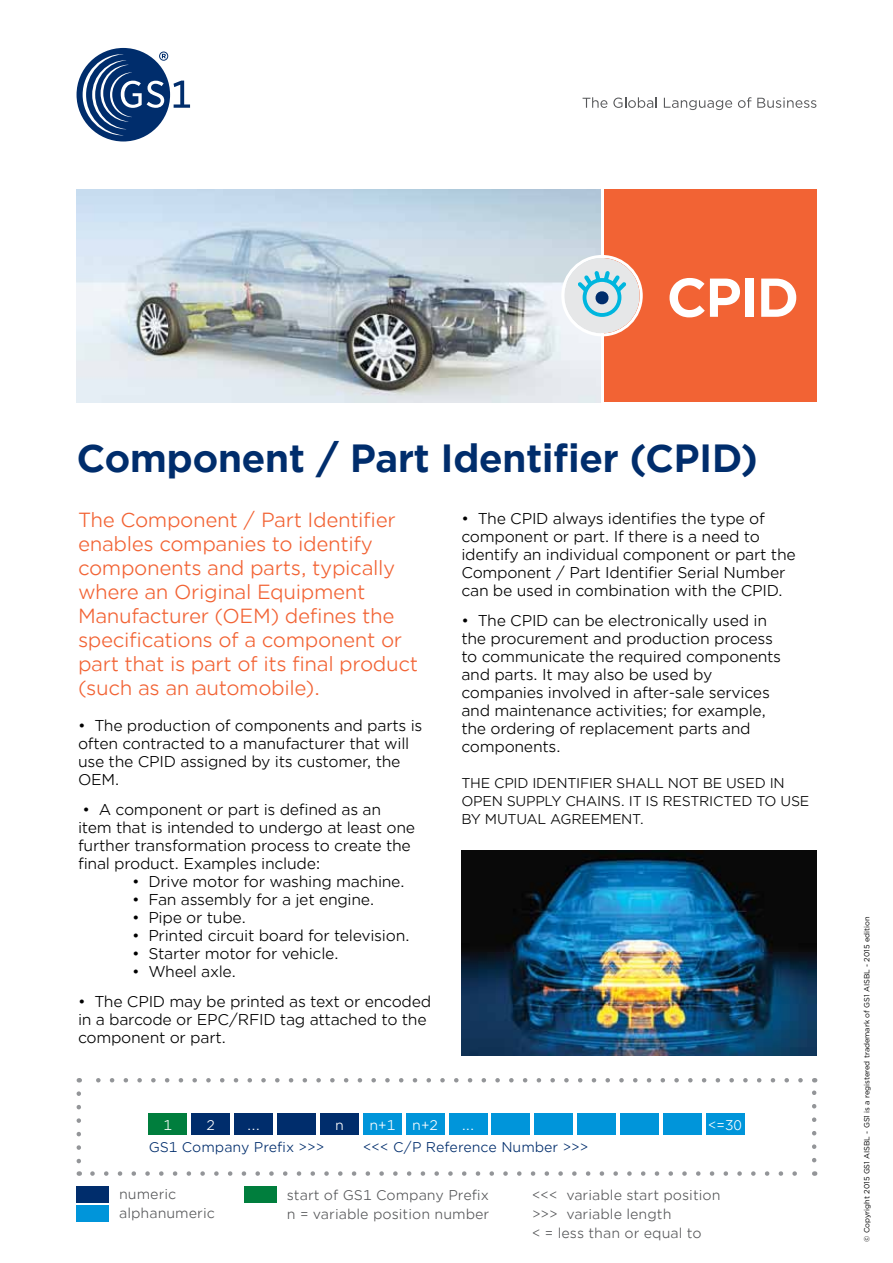
<style>
.page{position:relative;width:893px;height:1263px;background:#fff}
.page>*{position:absolute;margin:0;border:0;box-sizing:border-box;transform-origin:0 0}
.t1{font:700 52.5px "Gotham Office";color:#fff}
.t2{font:700 37.5px "Gotham Office";letter-spacing:-.02em;color:#002d6c}
.t3{font:19.5px/24px "Gotham Office";letter-spacing:-.02em;color:#f26334}
.t4{font:15px/18px "Gotham Office";letter-spacing:-.02em;color:#000}
.t5{font:13.5px/18.9px "Gotham Office";color:#58595b}
.t6{font:13.5px "Gotham Office";letter-spacing:-.02em;color:#000}
.t7{font:13.5px "Gotham Office";color:#002d6c}
.t8{font:13.5px "Gotham Office";color:#fff}
.t9{font:7.5px "Gotham";color:#000}
</style>
<div class="page">
<svg style="left:583px;top:97px;width:24px;height:11px"></svg>
<svg style="left:613px;top:97px;width:44px;height:11px"></svg>
<svg style="left:664px;top:98px;width:68px;height:12px"></svg>
<svg style="left:738px;top:97px;width:13px;height:11px"></svg>
<svg style="left:757px;top:98px;width:59px;height:10px"></svg>
<div style="left:77px;top:48px;width:93px;height:93px;background:#002d6c;border-radius:50%"></div>
<svg style="left:174px;top:81px;width:16px;height:27px"></svg>
<svg style="left:83px;top:52px;width:85px;height:83px"></svg>
<img style="left:77px;top:189px;width:523px;height:213px">
<div style="left:604px;top:189px;width:212px;height:213px;background:#f26334"></div>
<div style="left:564px;top:258px;width:76px;height:75px;background:#e6e7e8;border-radius:50%"></div>
<svg style="left:578px;top:271px;width:48px;height:46px"></svg>
<div style="left:561px;top:255px;width:82px;height:81px;border:3px solid #fff;border-radius:50%"></div>
<div style="left:244px;top:1186px;width:33px;height:17px;background:#007e3d"></div>
<div style="left:77px;top:1186px;width:32px;height:17px;background:#002d6c"></div>
<div style="left:77px;top:1205px;width:32px;height:17px;background:#0095da"></div>
<svg style="left:92px;top:1171px;width:705px;height:5px"></svg>
<svg style="left:96px;top:1078px;width:705px;height:4px"></svg>
<svg style="left:77px;top:1093px;width:4px;height:83px"></svg>
<svg style="left:812px;top:1078px;width:4px;height:82px"></svg>
<div style="left:363px;top:1114px;width:38px;height:21px;background:#0095da"></div>
<div style="left:234px;top:1114px;width:39px;height:21px;background:#002d6c"></div>
<div style="left:492px;top:1114px;width:38px;height:21px;background:#0095da"></div>
<div style="left:192px;top:1114px;width:38px;height:21px;background:#002d6c"></div>
<div style="left:449px;top:1114px;width:38px;height:21px;background:#0095da"></div>
<div style="left:320px;top:1114px;width:39px;height:21px;background:#002d6c"></div>
<div style="left:578px;top:1114px;width:38px;height:21px;background:#0095da"></div>
<div style="left:620px;top:1114px;width:39px;height:21px;background:#0095da"></div>
<div style="left:663px;top:1114px;width:38px;height:21px;background:#0095da"></div>
<div style="left:706px;top:1114px;width:38px;height:21px;background:#0095da"></div>
<div style="left:149px;top:1114px;width:38px;height:21px;background:#007e3d"></div>
<div style="left:406px;top:1114px;width:38px;height:21px;background:#0095da"></div>
<div style="left:277px;top:1114px;width:39px;height:21px;background:#002d6c"></div>
<div style="left:535px;top:1114px;width:38px;height:21px;background:#0095da"></div>
<img style="left:461px;top:850px;width:355px;height:206px">
<h1 class="t1" style="left:666px;top:261px;width:135px">CPID</h1>
<h2 class="t2" style="left:77px;top:432px;width:683px">Component / Part Identifier (CPID)</h2>
<p class="t3" style="left:78px;top:508px;width:342px">The Component / Part Identifier enables companies to identify components and parts, typically where an Original Equipment<br>Manufacturer (OEM) defines the specifications of a component or part that is part of its final product (such as an automobile).</p>
<p class="t4" style="left:78px;top:716px;width:346px">• The production of components and parts is often contracted to a manufacturer that will use the CPID assigned by its customer, the OEM.</p>
<p class="t4" style="left:78px;top:800px;width:339px;text-indent:5px">• A component or part is defined as an item that is intended to undergo at least one further transformation process to create the final product. Examples include:</p>
<p class="t4" style="left:132px;top:872px;width:274px">• Drive motor for washing machine.</p>
<p class="t4" style="left:132px;top:890px;width:244px">• Fan assembly for a jet engine.</p>
<p class="t4" style="left:132px;top:908px;width:116px">• Pipe or tube.</p>
<p class="t4" style="left:132px;top:926px;width:279px">• Printed circuit board for television.</p>
<p class="t4" style="left:132px;top:944px;width:208px">• Starter motor for vehicle.</p>
<p class="t4" style="left:132px;top:962px;width:106px">• Wheel axle.</p>
<p class="t4" style="left:78px;top:992px;width:355px">• The CPID may be printed as text or encoded in a barcode or EPC/RFID tag attached to the component or part.</p>
<p class="t4" style="left:461px;top:509px;width:336px">• The CPID always identifies the type of component or part. If there is a need to identify an individual component or part the Component / Part Identifier Serial Number can be used in combination with the CPID.</p>
<p class="t4" style="left:461px;top:611px;width:321px">• The CPID can be electronically used in the procurement and production process to communicate the required components and parts. It may also be used by companies involved in after-sale services and maintenance activities; for example, the ordering of replacement parts and components.</p>
<p class="t6" style="left:461px;top:774px;width:80px">The CPID identifier</p>
<p class="t6" style="left:616px;top:774px;width:11px">shall</p>
<p class="t6" style="left:668px;top:774px;width:11px">not</p>
<p class="t6" style="left:703px;top:774px;width:34px">be used</p>
<p class="t6" style="left:770px;top:774px;width:8px">in</p>
<p class="t6" style="left:461px;top:792px;width:11px">open</p>
<p class="t6" style="left:507px;top:792px;width:10px">supply</p>
<p class="t6" style="left:565px;top:792px;width:10px">chains</p>
<p class="t6" style="left:621px;top:792px;width:52px">. Itis restricted</p>
<p class="t6" style="left:756px;top:792px;width:34px">to use</p>
<p class="t6" style="left:461px;top:810px;width:35px">by mutual</p>
<p class="t6" style="left:550px;top:810px;width:11px">agreement</p>
<p class="t6" style="left:640px;top:810px;width:6px">.</p>
<p class="t8" style="left:164px;top:1116px;width:10px">1</p>
<p class="t8" style="left:206px;top:1116px;width:10px">2</p>
<p class="t8" style="left:247px;top:1116px;width:14px">...</p>
<p class="t8" style="left:335px;top:1116px;width:10px">n</p>
<p class="t8" style="left:369px;top:1116px;width:27px">n+1</p>
<p class="t8" style="left:412px;top:1116px;width:27px">n+2</p>
<p class="t8" style="left:462px;top:1116px;width:14px">...</p>
<p class="t8" style="left:708px;top:1116px;width:36px">&lt;=30</p>
<p class="t7" style="left:363px;top:1138px;width:227px">&lt;&lt;&lt; C/P Reference Number &gt;&gt;&gt;</p>
<p class="t7" style="left:149px;top:1138px;width:177px">GS1 Company Prefix &gt;&gt;&gt;</p>
<p class="t5" style="left:119px;top:1184px;width:59px">numeric</p>
<p class="t5" style="left:287px;top:1185px;width:203px">start of GS1 Company Prefix</p>
<p class="t5" style="left:119px;top:1203px;width:97px">alphanumeric</p>
<p class="t5" style="left:287px;top:1204px;width:204px">n = variable position number</p>
<p class="t5" style="left:532px;top:1185px;width:190px">&lt;&lt;&lt; variable start position &gt;&gt;&gt; variable length<br>&lt; = less than or equal to</p>
<p class="t9" style="left:862px;top:1242px;width:327px;rotate:-90deg">© Copyright 2015 GS1 AISBL - GS1 is a registered trademark of GS1 AISBL - 2015 edition</p>
</div>
